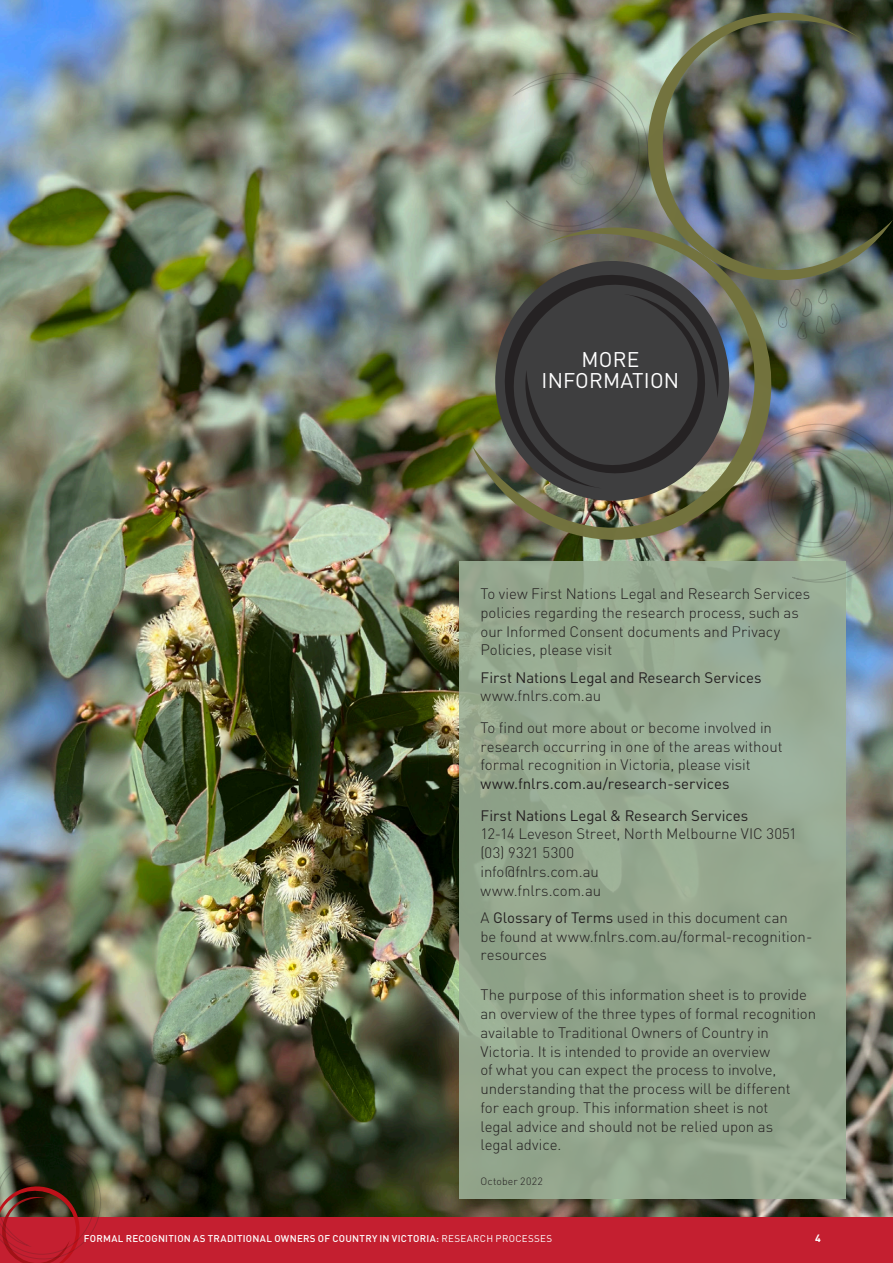
<style>
.page{position:relative;width:893px;height:1263px;background:#fff}
.page>*{position:absolute;margin:0;border:0;box-sizing:border-box;transform-origin:0 0}
.H3_-_14_14pt_Light{font:21px/21px "DINOT";letter-spacing:.01em;color:#fff;text-align:center}
.Body_Text_Plain{font:300 15px/18.8px "DINOT";letter-spacing:-.005em;color:#231f20}
.Body_Text_Plain-2{font:15px/18.8px "DINOT";letter-spacing:-.005em;color:#231f20}
.Footnotes_-_7_9pt{font:300 10.5px "DINOT";letter-spacing:.015em;color:#231f20}
.t1{font:700 10.5px "DINOT";color:#fff}
.t2{font:500 9.75px "DINOT";letter-spacing:.03em;color:#fff}
.s1{font-weight:300}
.s2{font-weight:400}
</style>
<div class="page">
<img style="left:0;top:0;width:893px;height:1217px">
<div style="left:459px;top:561px;width:387px;height:638px;background:#95a78f"></div>
<img style="left:472px;top:220px;width:270px;height:342px">
<img style="left:632px;top:5px;width:110px;height:291px">
<svg style="left:506px;top:71px;width:144px;height:162px;background:#808777"></svg>
<img style="left:742px;top:0;width:151px;height:586px">
<div style="left:0;top:1217px;width:893px;height:46px;background:#c41f30"></div>
<svg style="left:0;top:1141px;width:109px;height:122px"></svg>
<p class="H3_-_14_14pt_Light" style="left:542px;top:348px;width:139px">MORE<br>INFORMATION</p>
<p class="Body_Text_Plain" style="left:480px;top:584px;width:331px">To view First Nations Legal and Research Services policies regarding the research process, such as our Informed Consent documents and Privacy Policies, please visit</p>
<p class="Body_Text_Plain-2" style="left:480px;top:667px;width:282px">First Nations Legal and Research Services <span class="s1">www.fnlrs.com.au</span></p>
<p class="Body_Text_Plain" style="left:480px;top:718px;width:304px">To find out more about or become involved in research occurring in one of the areas without formal recognition in Victoria, please visit <span class="s2">www.fnlrs.com.au/research-services</span></p>
<p class="Body_Text_Plain-2" style="left:480px;top:805px;width:269px">First Nations Legal &amp; Research Services</p>
<p class="Body_Text_Plain" style="left:480px;top:824px;width:318px">12-14 Leveson Street, North Melbourne VIC 3051</p>
<p class="Body_Text_Plain" style="left:480px;top:843px;width:122px">(03) 9321 5300 info@fnlrs.com.au www.fnlrs.com.au</p>
<p class="Body_Text_Plain" style="left:480px;top:908px;width:333px">A <span class="s2">Glossary of Terms</span> used in this document can<br>be found at www.fnlrs.com.au/formal-recognition&shy;resources</p>
<p class="Body_Text_Plain" style="left:480px;top:985px;width:337px">The purpose of this information sheet is to provide an overview of the three types of formal recognition available to Traditional Owners of Country in Victoria. It is intended to provide an overview<br>of what you can expect the process to involve, understanding that the process will be different<br>for each group. This information sheet is not<br>legal advice and should not be relied upon as<br>legal advice.</p>
<p class="Footnotes_-_7_9pt" style="left:480px;top:1175px;width:64px">October 2022</p>
<p class="t2" style="left:84px;top:1232px;width:470px">FORMAL RECOGNITION AS TRADITIONAL OWNERS OF COUNTRY IN VICTORIA: <span class="s2">RESEARCH PROCESSES</span></p>
<p class="t1" style="left:815px;top:1231px;width:7px">4</p>
</div>
